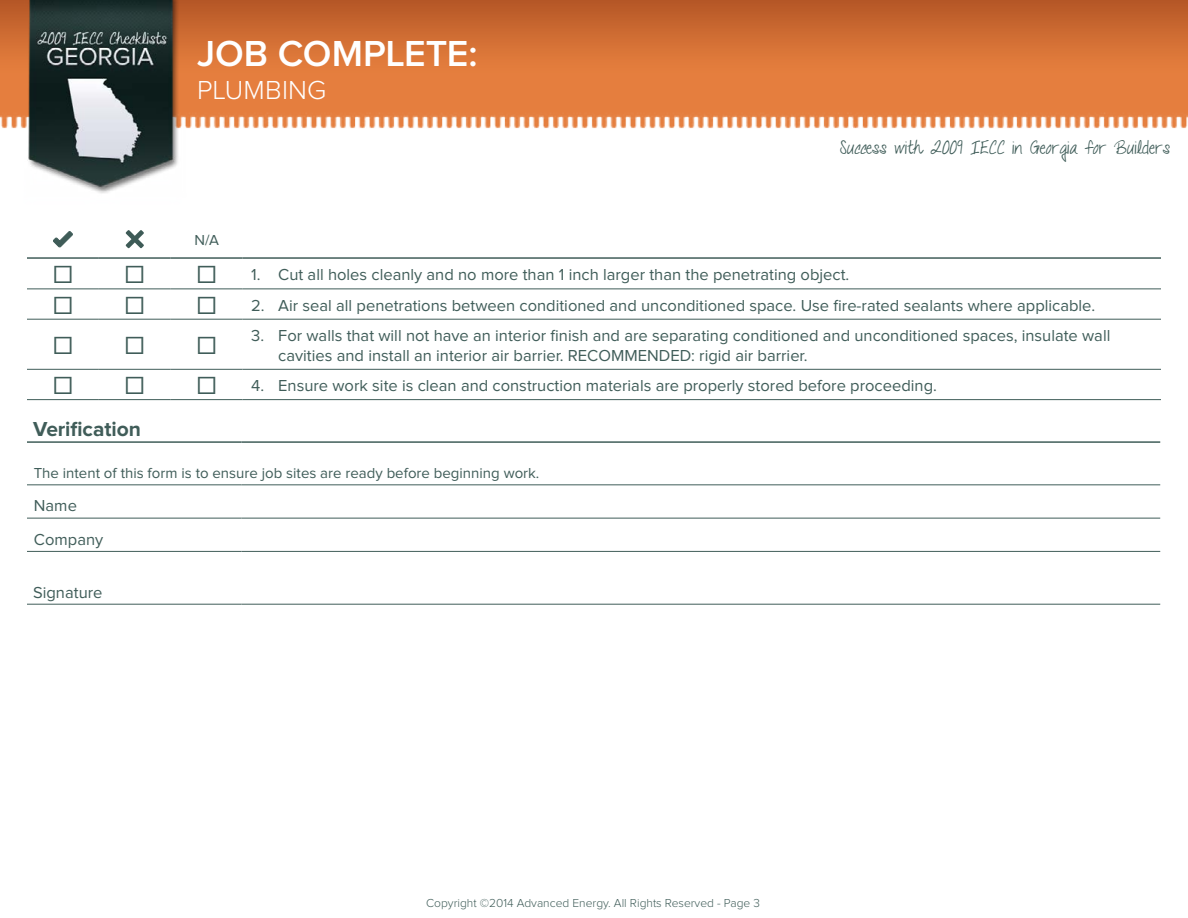
<style>
.page{position:relative;width:1188px;height:918px;background:#fff}
.page>*{position:absolute;margin:0;border:0;box-sizing:border-box;transform-origin:0 0}
.Page_Header{font:600 37.5px "Proxima Nova";letter-spacing:-.005em;color:#fff}
.t1{font:30px "Proxima Nova";color:#405d59}
.Page_Subheader{font:300 27px "Proxima Nova";letter-spacing:.005em;color:#fff}
.t2{font:700 21px "Proxima Nova";letter-spacing:-.005em;color:#405d59}
.t3{font:18px "Talkingtothe Moon";color:#405d59}
.t4{font:16.5px/19.8px "Proxima Nova";color:#405d59}
.t5{font:15px "Proxima Nova";color:#405d59}
.t6{font:300 12px "Proxima Nova";color:#405d59}
</style>
<div class="page">
<img style="left:27px;top:0;width:1161px;height:605px">
<img style="left:0;top:0;width:200px;height:209px">
<hr style="left:27px;top:289px;width:72px;height:1px;background:#405d59">
<hr style="left:99px;top:289px;width:72px;height:1px;background:#405d59">
<hr style="left:171px;top:289px;width:72px;height:1px;background:#405d59">
<hr style="left:243px;top:289px;width:918px;height:1px;background:#405d59">
<hr style="left:27px;top:319px;width:72px;height:1px;background:#405d59">
<hr style="left:99px;top:319px;width:72px;height:1px;background:#405d59">
<hr style="left:171px;top:319px;width:72px;height:1px;background:#405d59">
<hr style="left:243px;top:319px;width:918px;height:1px;background:#405d59">
<hr style="left:27px;top:369px;width:72px;height:1px;background:#405d59">
<hr style="left:99px;top:369px;width:72px;height:1px;background:#405d59">
<hr style="left:171px;top:369px;width:72px;height:1px;background:#405d59">
<hr style="left:243px;top:369px;width:918px;height:1px;background:#405d59">
<hr style="left:27px;top:399px;width:72px;height:1px;background:#405d59">
<hr style="left:99px;top:399px;width:72px;height:1px;background:#405d59">
<hr style="left:171px;top:399px;width:72px;height:1px;background:#405d59">
<hr style="left:243px;top:399px;width:918px;height:1px;background:#405d59">
<hr style="left:27px;top:257px;width:72px;height:2px;background:#405d59">
<hr style="left:99px;top:257px;width:72px;height:2px;background:#405d59">
<hr style="left:171px;top:257px;width:72px;height:2px;background:#405d59">
<hr style="left:243px;top:257px;width:918px;height:2px;background:#405d59">
<svg style="left:52px;top:218px;width:21px;height:31px"></svg>
<svg style="left:124px;top:218px;width:21px;height:32px"></svg>
<svg style="left:27px;top:406px;width:1133px;height:35px"></svg>
<hr style="left:27px;top:484px;width:215px;height:1px;background:#405d59">
<hr style="left:242px;top:484px;width:918px;height:1px;background:#405d59">
<hr style="left:27px;top:518px;width:215px;height:1px;background:#405d59">
<hr style="left:242px;top:518px;width:918px;height:1px;background:#405d59">
<hr style="left:27px;top:551px;width:215px;height:1px;background:#405d59">
<hr style="left:242px;top:551px;width:918px;height:1px;background:#405d59">
<hr style="left:27px;top:604px;width:215px;height:1px;background:#405d59">
<hr style="left:242px;top:604px;width:918px;height:1px;background:#405d59">
<hr style="left:27px;top:441px;width:215px;height:2px;background:#405d59">
<hr style="left:242px;top:441px;width:918px;height:2px;background:#405d59">
<p class="Page_Header" style="left:197px;top:36px;width:282px">JOB COMPLETE:</p>
<p class="Page_Subheader" style="left:197px;top:78px;width:131px">PLUMBING</p>
<p class="t5" style="left:194px;top:233px;width:26px">N/A</p>
<p class="t3" style="left:840px;top:137px;width:332px">Success with 2009 IECC in Georgia for Builders</p>
<p class="t1" style="left:53px;top:260px;width:21px">☐</p>
<p class="t1" style="left:125px;top:260px;width:21px">☐</p>
<p class="t1" style="left:197px;top:260px;width:21px">☐</p>
<p class="t4" style="left:251px;top:265px;width:600px">1. Cut all holes cleanly and no more than 1 inch larger than the penetrating object.</p>
<p class="t1" style="left:53px;top:290px;width:21px">☐</p>
<p class="t1" style="left:125px;top:290px;width:21px">☐</p>
<p class="t1" style="left:197px;top:290px;width:21px">☐</p>
<p class="t4" style="left:251px;top:296px;width:846px">2. Air seal all penetrations between conditioned and unconditioned space. Use fire-rated sealants where applicable.</p>
<p class="t1" style="left:53px;top:330px;width:21px">☐</p>
<p class="t1" style="left:125px;top:330px;width:21px">☐</p>
<p class="t1" style="left:197px;top:330px;width:21px">☐</p>
<p class="t4" style="left:278px;top:326px;width:834px;text-indent:-27px">3. For walls that will not have an interior finish and are separating conditioned and unconditioned spaces, insulate wall cavities and install an interior air barrier. RECOMMENDED: rigid air barrier.</p>
<p class="t1" style="left:53px;top:371px;width:21px">☐</p>
<p class="t1" style="left:125px;top:371px;width:21px">☐</p>
<p class="t1" style="left:197px;top:371px;width:21px">☐</p>
<p class="t4" style="left:251px;top:376px;width:687px">4. Ensure work site is clean and construction materials are properly stored before proceeding.</p>
<p class="t2" style="left:33px;top:417px;width:109px">Verification</p>
<p class="t5" style="left:34px;top:466px;width:507px">The intent of this form is to ensure job sites are ready before beginning work.</p>
<p class="t4" style="left:34px;top:497px;width:45px">Name</p>
<p class="t4" style="left:34px;top:530px;width:71px">Company</p>
<p class="t4" style="left:33px;top:584px;width:71px">Signature</p>
<p class="t6" style="left:426px;top:898px;width:335px">Copyright ©2014 Advanced Energy. All Rights Reserved - Page 3</p>
</div>
